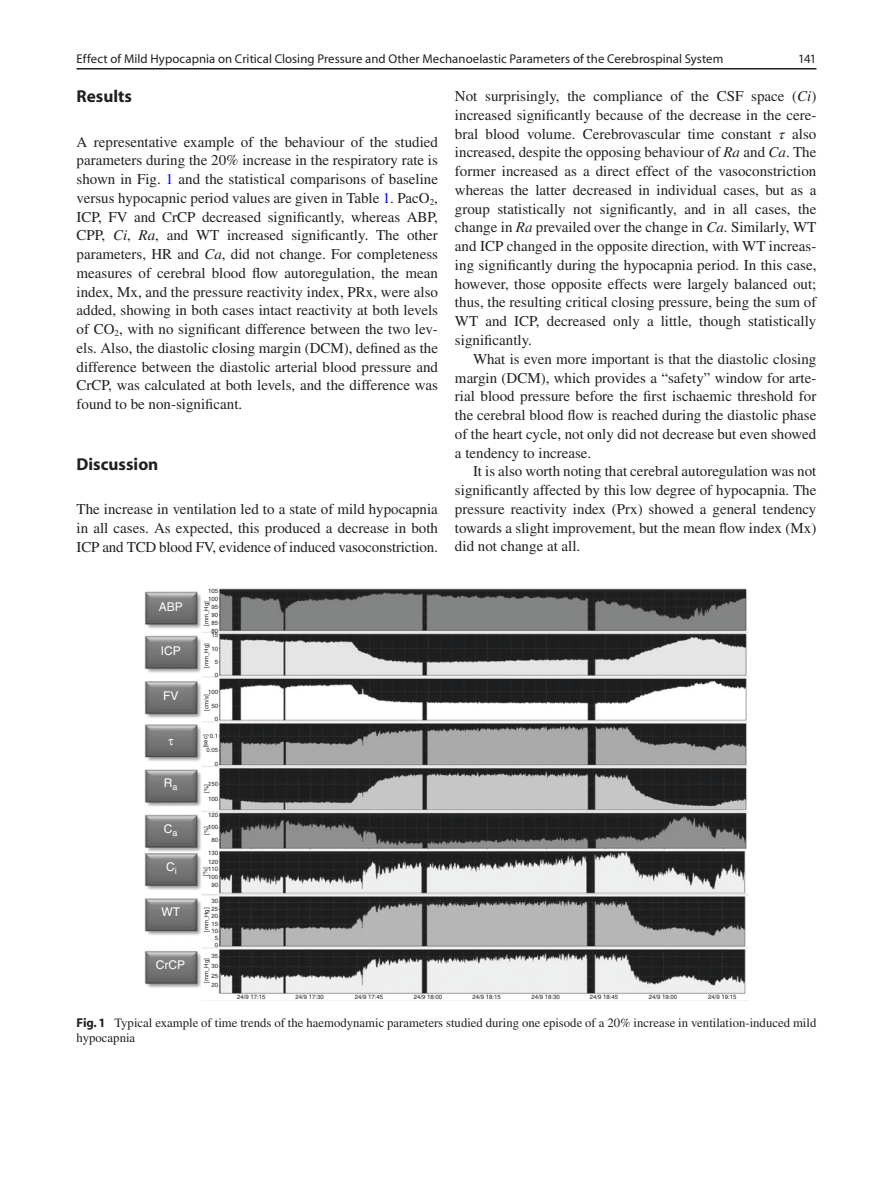
<style>
.page{position:relative;width:893px;height:1187px;background:#fff}
.page>*{position:absolute;margin:0;border:0;box-sizing:border-box;transform-origin:0 0}
.t1{font:700 17.25px "Cmmbcl Myriad";color:#231f20}
.t2{font:15px/18.8px "Xnljtl Times";color:#231f20;text-align:justify}
.t3{font:12.75px/15px "Xnljtl Times";color:#231f20}
.t4{font:12.75px "Ydccfk Myriad";letter-spacing:.005em;color:#231f20}
.t5{font:12.75px "Drsyyb Myriad";color:#231f20}
.t6{font:12px "Gsrksl Helvetica";color:#fff}
.t7{font:6px/9.8px "Gsrksl Helvetica";color:#231f20;text-align:justify}
.s1{color:#0000fa}
.s2{font-family:"Qjlqhc Times";font-style:italic}
.s3{font-family:"Mjnvkx STIX General";font-style:italic}
.s4{font-family:"Cmmbcl Myriad";font-weight:700}
</style>
<div class="page">
<img style="left:145px;top:588px;width:603px;height:407px">
<hr style="left:77px;top:68px;width:739px;height:1px;background:#231f20">
<svg style="left:168px;top:738px;width:5px;height:7px"></svg>
<p class="t4" style="left:77px;top:52px;width:648px">Effect of Mild Hypocapnia on Critical Closing Pressure and Other Mechanoelastic Parameters of the Cerebrospinal System</p>
<p class="t5" style="left:798px;top:52px;width:20px">141</p>
<p class="t1" style="left:77px;top:88px;width:57px">Results</p>
<p class="t2" style="left:77px;top:132px;width:363px">A representative example of the behaviour of the studied parameters during the 20% increase in the respiratory rate is shown in Fig. <span class="s1">1</span> and the statistical comparisons of baseline versus hypocapnic period values are given in Table <span class="s1">1</span>. PacO<sub>2</sub>, ICP, FV and CrCP decreased significantly, whereas ABP, CPP, <span class="s2">Ci</span>, <span class="s2">Ra</span>, and WT increased significantly. The other parameters, HR and <span class="s2">Ca</span>, did not change. For completeness measures of cerebral blood flow autoregulation, the mean index, Mx, and the pressure reactivity index, PRx, were also added, showing in both cases intact reactivity at both levels of CO<sub>2</sub>, with no significant difference between the two lev&shy;els. Also, the diastolic closing margin (DCM), defined as the difference between the diastolic arterial blood pressure and CrCP, was calculated at both levels, and the difference was found to be non-significant.</p>
<p class="t1" style="left:77px;top:455px;width:83px">Discussion</p>
<p class="t2" style="left:77px;top:500px;width:363px">The increase in ventilation led to a state of mild hypocapnia in all cases. As expected, this produced a decrease in both ICP and TCD blood FV, evidence of induced vasoconstriction.</p>
<p class="t6" style="left:159px;top:599px;width:26px">ABP</p>
<p class="t6" style="left:161px;top:643px;width:22px">ICP</p>
<p class="t6" style="left:163px;top:689px;width:17px">FV</p>
<p class="t6" style="left:164px;top:775px;width:15px">R<sub>a</sub></p>
<p class="t6" style="left:164px;top:821px;width:15px">C<sub>a</sub></p>
<p class="t6" style="left:166px;top:860px;width:12px">C<sub>i</sub></p>
<p class="t6" style="left:161px;top:904px;width:20px">WT</p>
<p class="t6" style="left:156px;top:957px;width:31px">CrCP</p>
<p class="t7" style="left:208px;top:586px;width:12px">105</p>
<p class="t7" style="left:208px;top:594px;width:12px">100</p>
<p class="t7" style="left:202px;top:625px;width:26px;rotate:-90deg">[mm_Hg]</p>
<p class="t7" style="left:211px;top:601px;width:8px">95</p>
<p class="t7" style="left:211px;top:610px;width:8px">90</p>
<p class="t7" style="left:211px;top:618px;width:8px">85</p>
<p class="t7" style="left:211px;top:625px;width:8px">80</p>
<p class="t7" style="left:211px;top:630px;width:8px">15</p>
<p class="t7" style="left:202px;top:667px;width:26px;rotate:-90deg">[mm_Hg]</p>
<p class="t7" style="left:211px;top:643px;width:8px">10</p>
<p class="t7" style="left:215px;top:656px;width:5px">5</p>
<p class="t7" style="left:215px;top:670px;width:5px">0</p>
<p class="t7" style="left:208px;top:687px;width:12px">100</p>
<p class="t7" style="left:202px;top:710px;width:18px;rotate:-90deg">[cm/s]</p>
<p class="t7" style="left:211px;top:700px;width:8px">50</p>
<p class="t7" style="left:215px;top:714px;width:5px">0</p>
<p class="t7" style="left:210px;top:730px;width:10px">0.1</p>
<p class="t7" style="left:201px;top:747px;width:14px;rotate:-90deg">[sec]</p>
<p class="t7" style="left:206px;top:745px;width:13px">0.05</p>
<p class="t7" style="left:215px;top:759px;width:5px">0</p>
<p class="t7" style="left:208px;top:779px;width:12px">150</p>
<p class="t7" style="left:202px;top:792px;width:10px;rotate:-90deg">[%]</p>
<p class="t7" style="left:208px;top:794px;width:12px">100</p>
<p class="t7" style="left:208px;top:810px;width:12px">120</p>
<p class="t7" style="left:208px;top:822px;width:12px">100</p>
<p class="t7" style="left:202px;top:834px;width:10px;rotate:-90deg">[%]</p>
<p class="t7" style="left:211px;top:834px;width:8px">80</p>
<p class="t7" style="left:208px;top:848px;width:12px">130</p>
<p class="t7" style="left:208px;top:856px;width:12px">120</p>
<p class="t7" style="left:208px;top:863px;width:12px">110</p>
<p class="t7" style="left:201px;top:875px;width:10px;rotate:-90deg">[%]</p>
<p class="t7" style="left:208px;top:872px;width:12px">100</p>
<p class="t7" style="left:211px;top:880px;width:8px">90</p>
<p class="t7" style="left:211px;top:896px;width:8px">30</p>
<p class="t7" style="left:211px;top:903px;width:8px">25</p>
<p class="t7" style="left:202px;top:931px;width:26px;rotate:-90deg">[mm_Hg]</p>
<p class="t7" style="left:211px;top:910px;width:8px">20</p>
<p class="t7" style="left:211px;top:918px;width:8px">15</p>
<p class="t7" style="left:211px;top:925px;width:8px">10</p>
<p class="t7" style="left:215px;top:933px;width:5px">5</p>
<p class="t7" style="left:215px;top:940px;width:5px">0</p>
<p class="t7" style="left:211px;top:950px;width:8px">35</p>
<p class="t7" style="left:202px;top:982px;width:26px;rotate:-90deg">[mm_Hg]</p>
<p class="t7" style="left:211px;top:960px;width:8px">30<br>25<br>20</p>
<p class="t2" style="left:455px;top:87px;width:363px">Not surprisingly, the compliance of the CSF space (<span class="s2">Ci</span>) increased significantly because of the decrease in the cere&shy;bral blood volume. Cerebrovascular time constant <span class="s3">τ</span> also increased, despite the opposing behaviour of <span class="s2">Ra</span> and <span class="s2">Ca</span>. The former increased as a direct effect of the vasoconstriction whereas the latter decreased in individual cases, but as a group statistically not significantly, and in all cases, the change in <span class="s2">Ra</span> prevailed over the change in <span class="s2">Ca</span>. Similarly, WT and ICP changed in the opposite direction, with WT increas&shy;ing significantly during the hypocapnia period. In this case, however, those opposite effects were largely balanced out; thus, the resulting critical closing pressure, being the sum of WT and ICP, decreased only a little, though statistically significantly.</p>
<p class="t2" style="left:455px;top:349px;width:363px;text-indent:18px">What is even more important is that the diastolic closing margin (DCM), which provides a “safety” window for arte&shy;rial blood pressure before the first ischaemic threshold for the cerebral blood flow is reached during the diastolic phase of the heart cycle, not only did not decrease but even showed a tendency to increase.</p>
<p class="t2" style="left:455px;top:462px;width:363px;text-indent:18px">It is also worth noting that cerebral autoregulation was not significantly affected by this low degree of hypocapnia. The pressure reactivity index (Prx) showed a general tendency towards a slight improvement, but the mean flow index (Mx) did not change at all.</p>
<p class="t7" style="left:296px;top:991px;width:30px">24/9 17:30</p>
<p class="t7" style="left:355px;top:991px;width:30px">24/9 17:45</p>
<p class="t7" style="left:414px;top:991px;width:30px">24/9 18:00</p>
<p class="t7" style="left:472px;top:991px;width:30px">24/9 18:15</p>
<p class="t7" style="left:531px;top:991px;width:30px">24/9 18:30</p>
<p class="t7" style="left:590px;top:991px;width:30px">24/9 18:45</p>
<p class="t7" style="left:649px;top:991px;width:30px">24/9 19:00</p>
<p class="t7" style="left:708px;top:991px;width:30px">24/9 19:15</p>
<p class="t3" style="left:77px;top:1015px;width:741px"><span class="s4">Fig. 1</span> Typical example of time trends of the haemodynamic parameters studied during one episode of a 20% increase in ventilation-induced mild hypocapnia</p>
<p class="t7" style="left:237px;top:991px;width:30px">24/9 17:15</p>
</div>
